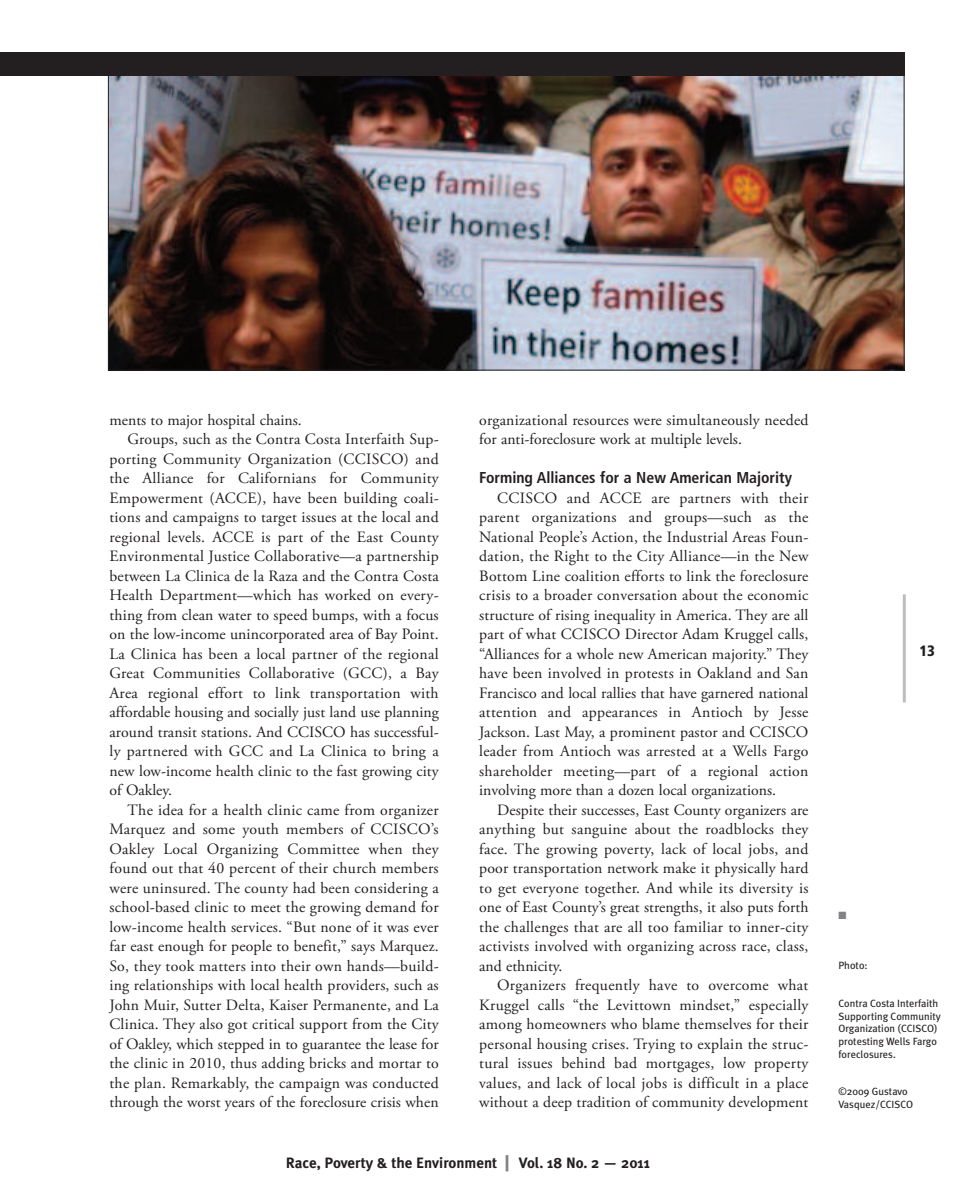
<style>
.page{position:relative;width:972px;height:1188px;background:#fff}
.page>*{position:absolute;margin:0;border:0;box-sizing:border-box;transform-origin:0 0}
.t1{font:15.75px/19.5px "Adobe Garamond Pro";letter-spacing:.015em;color:#231f20;text-align:justify}
.t2{font:700 condensed 15.75px "Frutiger";color:#231f20}
.t3{font:700 15px "Meta Plus";color:#231f20}
.t4{font:900 condensed 15px "Frutiger";color:#231f20}
.t5{font:10.5px/12.6px "Meta Plus";color:#231f20}
.t6{font:10.5px "Zapf Dingbats";color:#808285}
.s1{font-size:21px;color:#808285}
</style>
<div class="page">
<img style="left:110px;top:76px;width:792px;height:293px">
<hr style="left:903px;top:594px;width:3px;height:108px;background:#bcbdc0">
<div style="left:0;top:52px;width:904px;height:24px;background:#231f20"></div>
<p class="t1" style="left:110px;top:411px;width:194px">ments to major hospital chains.</p>
<p class="t1" style="left:128px;top:431px;width:313px">Groups, such as the Contra Costa Interfaith Sup-</p>
<p class="t1" style="left:109px;top:450px;width:331px">porting Community Organization (CCISCO) and</p>
<p class="t1" style="left:109px;top:470px;width:331px">the Alliance for Californians for Community</p>
<p class="t1" style="left:109px;top:489px;width:331px">Empowerment (ACCE), have been building coali-</p>
<p class="t1" style="left:109px;top:509px;width:331px">tions and campaigns to target issues at the local and</p>
<p class="t1" style="left:109px;top:528px;width:331px">regional levels. ACCE is part of the East County</p>
<p class="t1" style="left:109px;top:548px;width:331px">Environmental Justice Collaborative—a partnership</p>
<p class="t1" style="left:109px;top:567px;width:331px">between La Clinica de la Raza and the Contra Costa</p>
<p class="t1" style="left:109px;top:587px;width:331px">Health Department—which has worked on every-</p>
<p class="t1" style="left:109px;top:606px;width:331px">thing from clean water to speed bumps, with a focus</p>
<p class="t1" style="left:109px;top:626px;width:331px">on the low-income unincorporated area of Bay Point.</p>
<p class="t1" style="left:109px;top:645px;width:331px">La Clinica has been a local partner of the regional</p>
<p class="t1" style="left:109px;top:665px;width:331px">Great Communities Collaborative (GCC), a Bay</p>
<p class="t1" style="left:109px;top:684px;width:331px">Area regional effort to link transportation with</p>
<p class="t1" style="left:109px;top:704px;width:331px">affordable housing and socially just land use planning</p>
<p class="t1" style="left:110px;top:723px;width:331px">around transit stations. And CCISCO has successful-</p>
<p class="t1" style="left:109px;top:743px;width:331px">ly partnered with GCC and La Clinica to bring a</p>
<p class="t1" style="left:109px;top:762px;width:331px">new low-income health clinic to the fast growing city</p>
<p class="t1" style="left:109px;top:782px;width:64px">of Oakley.</p>
<p class="t1" style="left:128px;top:801px;width:313px">The idea for a health clinic came from organizer</p>
<p class="t1" style="left:109px;top:821px;width:331px">Marquez and some youth members of CCISCO’s</p>
<p class="t1" style="left:109px;top:840px;width:331px">Oakley Local Organizing Committee when they</p>
<p class="t1" style="left:109px;top:860px;width:331px">found out that 40 percent of their church members</p>
<p class="t1" style="left:109px;top:879px;width:331px">were uninsured. The county had been considering a</p>
<p class="t1" style="left:110px;top:899px;width:331px">school-based clinic to meet the growing demand for</p>
<p class="t1" style="left:109px;top:918px;width:331px">low-income health services. “But none of it was ever</p>
<p class="t1" style="left:109px;top:938px;width:331px">far east enough for people to benefit,” says Marquez.</p>
<p class="t1" style="left:109px;top:957px;width:331px">So, they took matters into their own hands—build-</p>
<p class="t1" style="left:109px;top:977px;width:331px">ing relationships with local health providers, such as</p>
<p class="t1" style="left:109px;top:996px;width:331px">John Muir, Sutter Delta, Kaiser Permanente, and La</p>
<p class="t1" style="left:109px;top:1016px;width:331px">Clinica. They also got critical support from the City</p>
<p class="t1" style="left:109px;top:1035px;width:331px">of Oakley, which stepped in to guarantee the lease for</p>
<p class="t1" style="left:110px;top:1055px;width:331px">the clinic in 2010, thus adding bricks and mortar to</p>
<p class="t1" style="left:109px;top:1074px;width:331px">the plan. Remarkably, the campaign was conducted</p>
<p class="t1" style="left:110px;top:1094px;width:331px">through the worst years of the foreclosure crisis when</p>
<p class="t1" style="left:479px;top:411px;width:331px">organizational resources were simultaneously needed for anti-foreclosure work at multiple levels.</p>
<p class="t2" style="left:479px;top:471px;width:314px">Forming Alliances for a New American Majority</p>
<p class="t1" style="left:479px;top:489px;width:331px;text-indent:18px">CCISCO and ACCE are partners with their parent organizations and groups—such as the National People’s Action, the Industrial Areas Foun&shy;dation, the Right to the City Alliance—in the New Bottom Line coalition efforts to link the foreclosure crisis to a broader conversation about the economic structure of rising inequality in America. They are all part of what CCISCO Director Adam Kruggel calls, “Alliances for a whole new American majority.” They have been involved in protests in Oakland and San Francisco and local rallies that have garnered national attention and appearances in Antioch by Jesse Jackson. Last May, a prominent pastor and CCISCO leader from Antioch was arrested at a Wells Fargo shareholder meeting—part of a regional action involving more than a dozen local organizations.</p>
<p class="t1" style="left:479px;top:801px;width:331px;text-indent:18px">Despite their successes, East County organizers are anything but sanguine about the roadblocks they face. The growing poverty, lack of local jobs, and poor transportation network make it physically hard to get everyone together. And while its diversity is one of East County’s great strengths, it also puts forth the challenges that are all too familiar to inner-city activists involved with organizing across race, class, and ethnicity.</p>
<p class="t1" style="left:479px;top:977px;width:331px;text-indent:18px">Organizers frequently have to overcome what Kruggel calls “the Levittown mindset,” especially among homeowners who blame themselves for their personal housing crises. Trying to explain the struc&shy;tural issues behind bad mortgages, low property values, and lack of local jobs is difficult in a place without a deep tradition of community development</p>
<p class="t3" style="left:286px;top:1154px;width:366px">Race, Poverty &amp; the Environment <span class="s1">|</span> Vol. 18 No. 2 — 2011</p>
<p class="t4" style="left:920px;top:644px;width:17px">13</p>
<p class="t6" style="left:838px;top:909px;width:9px">■</p>
<p class="t5" style="left:838px;top:960px;width:31px">Photo:</p>
<p class="t5" style="left:838px;top:997px;width:104px">Contra Costa Interfaith<br>Supporting Community<br>Organization (CCISCO) protesting Wells Fargo foreclosures.</p>
<p class="t5" style="left:838px;top:1086px;width:76px">©2009 Gustavo<br>Vasquez/CCISCO</p>
</div>
